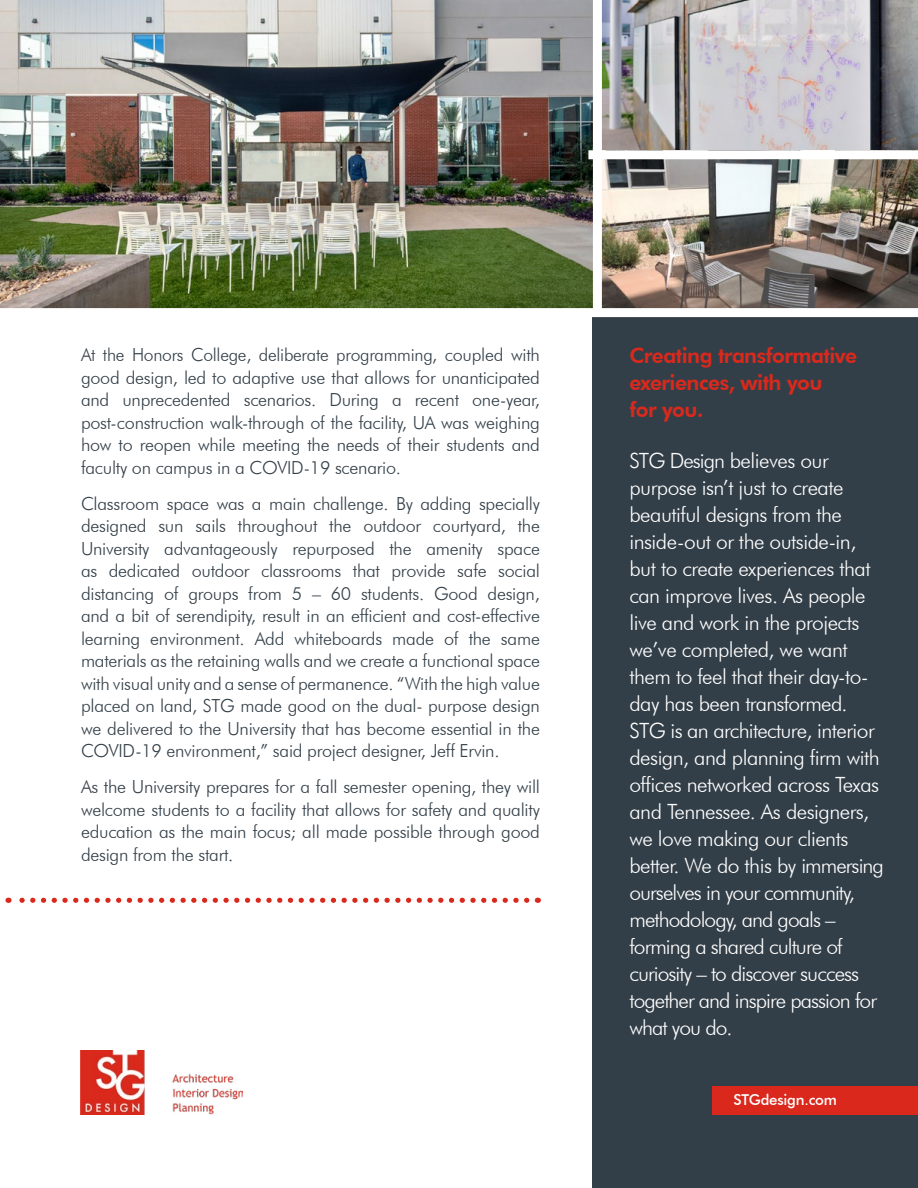
<style>
.page{position:relative;width:918px;height:1188px;background:#fff}
.page>*{position:absolute;margin:0;border:0;box-sizing:border-box;transform-origin:0 0}
.t1{font:300 21px/27px "Futura BT";letter-spacing:-.025em;color:#fff}
.t2{font:800 21px/27px "Futura BT";letter-spacing:-.025em;color:#da291c}
.t3{font:300 18px/22.5px "Futura BT";letter-spacing:-.015em;color:#333f48;text-align:justify}
.t4{font:500 15px "Futura BT";letter-spacing:-.015em;color:#fff}
</style>
<div class="page">
<div style="left:593px;top:313px;width:325px;height:875px;background:#333f48"></div>
<img style="left:0;top:0;width:593px;height:308px">
<img style="left:602px;top:0;width:316px;height:150px">
<img style="left:602px;top:159px;width:316px;height:149px">
<svg style="left:8px;top:898px;width:519px;height:5px"></svg>
<img style="left:81px;top:1051px;width:162px;height:64px">
<div style="left:712px;top:1086px;width:206px;height:28px;background:#da291c"></div>
<div style="left:0;top:308px;width:918px;height:9px;background:#fff"></div>
<div style="left:588px;top:150px;width:330px;height:9px;background:#fff"></div>
<p class="t3" style="left:81px;top:343px;width:461px">At the Honors College, deliberate programming, coupled with good design, led to adaptive use that allows for unanticipated and unprecedented scenarios. During a recent one-year, post-construction walk-through of the facility, UA was weighing how to reopen while meeting the needs of their students and faculty on campus in a COVID-19 scenario.</p>
<p class="t3" style="left:81px;top:492px;width:461px">Classroom space was a main challenge. By adding specially designed sun sails throughout the outdoor courtyard, the University advantageously repurposed the amenity space as dedicated outdoor classrooms that provide safe social distancing of groups from 5 – 60 students. Good design, and a bit of serendipity, result in an efficient and cost-effective learning environment. Add whiteboards made of the same materials as the retaining walls and we create a functional space with visual unity and a sense of permanence. “With the high value placed on land, STG made good on the dual- purpose design we delivered to the University that has become essential in the COVID-19 environment,” said project designer, Jeff Ervin.</p>
<p class="t3" style="left:81px;top:775px;width:461px">As the University prepares for a fall semester opening, they will welcome students to a facility that allows for safety and quality education as the main focus; all made possible through good design from the start.</p>
<p class="t2" style="left:629px;top:342px;width:229px">Creating transformative exeriences, with you<br>for you.</p>
<p class="t1" style="left:629px;top:447px;width:256px">STG Design believes our purpose isn’t just to create beautiful designs from the inside-out or the outside-in, but to create experiences that can improve lives. As people live and work in the projects we’ve completed, we want them to feel that their day-to&shy;day has been transformed.<br>STG is an architecture, interior design, and planning firm with offices networked across Texas and Tennessee. As designers, we love making our clients better. We do this by immersing ourselves in your community, methodology, and goals – forming a shared culture of curiosity – to discover success together and inspire passion for what you do.</p>
<p class="t4" style="left:734px;top:1090px;width:105px">STGdesign.com</p>
</div>
